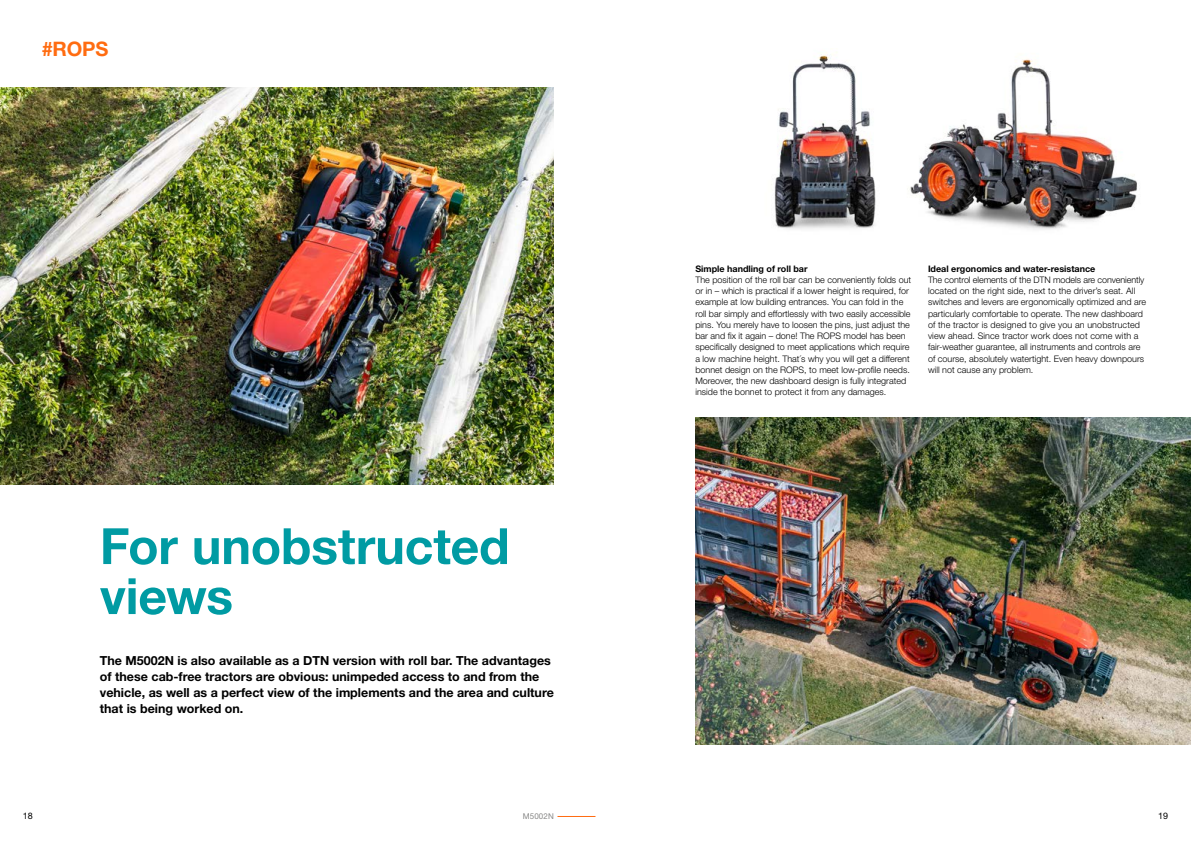
<style>
.page{position:relative;width:1191px;height:842px;background:#fff}
.page>*{position:absolute;margin:0;border:0;box-sizing:border-box;transform-origin:0 0}
.t1{font:700 50px/50px "Helvetica Neue LT Pro";letter-spacing:-.005em;color:#009ba3}
.t2{font:700 20px "Helvetica Neue LT Pro";color:#ff6c11}
.t3{font:700 12.5px/16px "Helvetica Neue LT Pro";color:#000}
.t4{font:300 9px/11.2px "Helvetica Neue LT Pro";color:#000}
.t5{font:700 9px "Helvetica Neue LT Pro";color:#000}
.t6{font:9px "Helvetica Neue LT Pro";color:#000}
.t7{font:8px "Helvetica Neue LT Pro";letter-spacing:.01em;color:#878786}
</style>
<div class="page">
<hr style="left:557px;top:816px;width:38px;height:1px;background:#ff6c11">
<img style="left:0;top:88px;width:554px;height:397px">
<img style="left:695px;top:418px;width:496px;height:326px">
<img style="left:910px;top:59px;width:227px;height:171px">
<img style="left:771px;top:52px;width:105px;height:177px">
<h2 class="t2" style="left:42px;top:36px;width:68px">#ROPS</h2>
<h1 class="t1" style="left:100px;top:520px;width:411px">For unobstructed views</h1>
<p class="t3" style="left:100px;top:652px;width:455px">The M5002N is also available as a DTN version with roll bar. The advantages of these cab-free tractors are obvious: unimpeded access to and from the vehicle, as well as a perfect view of the implements and the area and culture that is being worked on.</p>
<p class="t5" style="left:695px;top:263px;width:114px">Simple handling of roll bar</p>
<p class="t4" style="left:695px;top:274px;width:217px">The position of the roll bar can be conveniently folds out or in – which is practical if a lower height is required, for example at low building entrances. You can fold in the roll bar simply and effortlessly with two easily accessible pins. You merely have to loosen the pins, just adjust the bar and fix it again – done! The ROPS model has been specifically designed to meet applications which require a low machine height. That´s why you will get a different bonnet design on the ROPS, to meet low-profile needs.<br>Moreover, the new dashboard design is fully integrated inside the bonnet to protect it from any damages.</p>
<p class="t5" style="left:928px;top:263px;width:169px">Ideal ergonomics and water-resistance</p>
<p class="t4" style="left:928px;top:274px;width:220px">The control elements of the DTN models are conveniently located on the right side, next to the driver’s seat. All switches and levers are ergonomically optimized and are particularly comfortable to operate. The new dashboard of the tractor is designed to give you an unobstructed view ahead. Since tractor work does not come with a fair-weather guarantee, all instruments and controls are of course, absolutely watertight. Even heavy downpours will not cause any problem.</p>
<p class="t6" style="left:23px;top:810px;width:12px">18</p>
<p class="t7" style="left:523px;top:811px;width:32px">M5002N</p>
<p class="t6" style="left:1158px;top:810px;width:12px">19</p>
</div>
